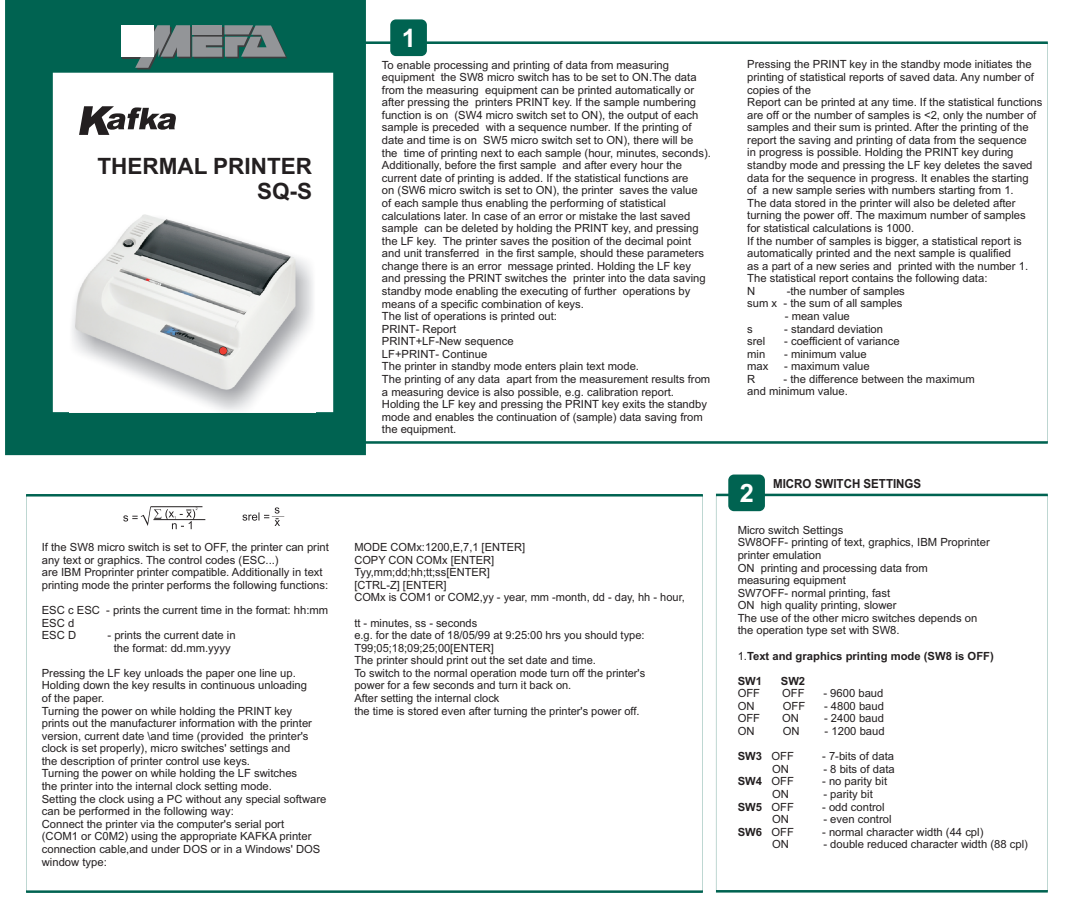
<style>
.page{position:relative;width:1073px;height:917px;background:#fff}
.page>*{position:absolute;margin:0;border:0;box-sizing:border-box;transform-origin:0 0}
.t1{font:700 25.38px "Arial";color:#fff}
.t2{font:700 22.5px/25.1px "Arial";color:#231f20;text-align:right}
.t3{font:700 12.5px "Arial";color:#231f20;scale:.92 1}
.t4{font:11.25px/12.6px "Arial";color:#231f20}
.t5{font:700 11.25px "Arial";color:#231f20}
.s1{font-weight:400}
</style>
<div class="page">
<hr style="left:26px;top:494px;width:676px;height:2px;background:#006351">
<hr style="left:702px;top:495px;width:1px;height:396px;background:#006351">
<hr style="left:26px;top:890px;width:676px;height:2px;background:#006351">
<hr style="left:26px;top:495px;width:1px;height:396px;background:#006351">
<hr style="left:716px;top:493px;width:331px;height:3px;background:#006351">
<hr style="left:1047px;top:495px;width:1px;height:396px;background:#006351">
<hr style="left:716px;top:889px;width:331px;height:3px;background:#006351">
<hr style="left:716px;top:495px;width:1px;height:396px;background:#006351">
<hr style="left:358px;top:41px;width:689px;height:3px;background:#006351">
<hr style="left:358px;top:441px;width:689px;height:2px;background:#006351">
<hr style="left:1047px;top:43px;width:1px;height:399px;background:#006351">
<svg style="left:5px;top:0;width:361px;height:455px;fill:#006351"></svg>
<div style="left:123px;top:27px;width:32px;height:31px;background:#fff"></div>
<svg style="left:135px;top:25px;width:152px;height:44px;background:#5a7b77"></svg>
<div style="left:121px;top:25px;width:33px;height:31px;background:#fff"></div>
<div style="left:390px;top:19px;width:37px;height:37px;background:#006351;border-radius:6px"></div>
<div style="left:728px;top:474px;width:37px;height:37px;background:#006351;border-radius:6px"></div>
<svg style="left:79px;top:106px;width:97px;height:29px"></svg>
<svg style="left:242px;top:507px;width:42px;height:19px"></svg>
<hr style="left:153px;top:519px;width:52px;height:1px;background:#231f20">
<hr style="left:150px;top:506px;width:52px;height:1px;background:#231f20">
<svg style="left:123px;top:507px;width:74px;height:22px"></svg>
<img style="left:70px;top:214px;width:245px;height:201px">
<div style="left:219px;top:347px;width:8px;height:7px;background:#ee3f34;border-radius:50%"></div>
<h2 class="t2" style="left:97px;top:155px;width:216px">THERMAL PRINTER<br>SQ-S</h2>
<p class="t4" style="left:42px;top:541px;width:288px">If the SW8 micro switch is set to OFF, the printer can print any text or graphics. The control codes (ESC...)<br>are IBM Proprinter printer compatible. Additionally in text printing mode the printer performs the following functions:</p>
<p class="t4" style="left:42px;top:604px;width:288px">ESC c ESC - prints the current time in the format: hh:mm<br>ESC d<br>ESC D</p>
<p class="t4" style="left:107px;top:629px;width:130px;text-align:center">- prints the current date in the format: dd.mm.yyyy</p>
<p class="t4" style="left:42px;top:667px;width:286px">Pressing the LF key unloads the paper one line up.<br>Holding down the key results in continuous unloading<br>of the paper.<br>Turning the power on while holding the PRINT key<br>prints out the manufacturer information with the printer version, current date \and time (provided the printer's clock is set properly), micro switches' settings and<br>the description of printer control use keys.<br>Turning the power on while holding the LF switches<br>the printer into the internal clock setting mode.<br>Setting the clock using a PC without any special software can be performed in the following way:<br>Connect the printer via the computer's serial port<br>(COM1 or C0M2) using the appropriate KAFKA printer connection cable,and under DOS or in a Windows' DOS window type:</p>
<h1 class="t1" style="left:402px;top:28px;width:16px">1</h1>
<p class="t4" style="left:382px;top:59px;width:330px">To enable processing and printing of data from measuring equipment the SW8 micro switch has to be set to ON.The data from the measuring equipment can be printed automatically or after pressing the printers PRINT key. If the sample numbering function is on (SW4 micro switch set to ON), the output of each sample is preceded with a sequence number. If the printing of date and time is on SW5 micro switch set to ON), there will be the time of printing next to each sample (hour, minutes, seconds).<br>Additionally, before the first sample and after every hour the current date of printing is added. If the statistical functions are<br>on (SW6 micro switch is set to ON), the printer saves the value<br>of each sample thus enabling the performing of statistical calculations later. In case of an error or mistake the last saved sample can be deleted by holding the PRINT key, and pressing the LF key. The printer saves the position of the decimal point and unit transferred in the first sample, should these parameters change there is an error message printed. Holding the LF key and pressing the PRINT switches the printer into the data saving standby mode enabling the executing of further operations by means of a specific combination of keys.<br>The list of operations is printed out:<br>PRINT- Report<br>PRINT+LF-New sequence<br>LF+PRINT- Continue<br>The printer in standby mode enters plain text mode.<br>The printing of any data apart from the measurement results from a measuring device is also possible, e.g. calibration report.<br>Holding the LF key and pressing the PRINT key exits the standby mode and enables the continuation of (sample) data saving from the equipment.</p>
<p class="t4" style="left:747px;top:59px;width:297px">Pressing the PRINT key in the standby mode initiates the printing of statistical reports of saved data. Any number of copies of the<br>Report can be printed at any time. If the statistical functions are off or the number of samples is &lt;2, only the number of samples and their sum is printed. After the printing of the report the saving and printing of data from the sequence<br>in progress is possible. Holding the PRINT key during standby mode and pressing the LF key deletes the saved data for the sequence in progress. It enables the starting<br>of a new sample series with numbers starting from 1.<br>The data stored in the printer will also be deleted after turning the power off. The maximum number of samples<br>for statistical calculations is 1000.<br>If the number of samples is bigger, a statistical report is automatically printed and the next sample is qualified<br>as a part of a new series and printed with the number 1.<br>The statistical report contains the following data:<br>N</p>
<p class="t4" style="left:747px;top:285px;width:159px;text-align:right">-the number of samples<br>sum x - the sum of all samples</p>
<p class="t4" style="left:784px;top:311px;width:67px">- mean value</p>
<p class="t4" style="left:747px;top:323px;width:7px">s</p>
<p class="t4" style="left:784px;top:323px;width:100px">- standard deviation</p>
<p class="t4" style="left:747px;top:336px;width:20px">srel</p>
<p class="t4" style="left:784px;top:336px;width:117px">- coefficient of variance</p>
<p class="t4" style="left:747px;top:348px;width:20px">min</p>
<p class="t4" style="left:784px;top:348px;width:84px">- minimum value</p>
<p class="t4" style="left:747px;top:361px;width:23px">max</p>
<p class="t4" style="left:784px;top:361px;width:87px">- maximum value</p>
<p class="t4" style="left:747px;top:373px;width:10px">R</p>
<p class="t4" style="left:747px;top:373px;width:229px;text-indent:36px">- the difference between the maximum and minimum value.</p>
<p class="t4" style="left:354px;top:541px;width:332px">MODE COMx:1200,E,7,1 [ENTER]<br>COPY CON COMx [ENTER]<br>Tyy,mm;dd;hh;tt;ss[ENTER]<br>[CTRL-Z] [ENTER]<br>COMx is COM1 or COM2,yy - year, mm -month, dd - day, hh - hour,</p>
<p class="t4" style="left:354px;top:617px;width:292px">tt - minutes, ss - seconds<br>e.g. for the date of 18/05/99 at 9:25:00 hrs you should type:<br>T99;05;18;09;25;00[ENTER]<br>The printer should print out the set date and time.<br>To switch to the normal operation mode turn off the printer's power for a few seconds and turn it back on.<br>After setting the internal clock<br>the time is stored even after turning the printer's power off.</p>
<h1 class="t1" style="left:740px;top:483px;width:16px">2</h1>
<p class="t3" style="left:773px;top:479px;width:162px">MICRO SWITCH SETTINGS</p>
<p class="t4" style="left:737px;top:524px;width:253px">Micro switch Settings<br>SW8OFF- printing of text, graphics, IBM Proprinter printer emulation<br>ON printing and processing data from<br>measuring equipment<br>SW7OFF- normal printing, fast<br>ON high quality printing, slower<br>The use of the other micro switches depends on the operation type set with SW8.</p>
<p class="t5" style="left:737px;top:651px;width:258px"><span class="s1">1.</span>Text and graphics printing mode (SW8 is OFF)</p>
<p class="t5" style="left:737px;top:676px;width:26px">SW1</p>
<p class="t5" style="left:780px;top:676px;width:26px">SW2</p>
<p class="t4" style="left:737px;top:688px;width:24px">OFF</p>
<p class="t4" style="left:782px;top:688px;width:24px">OFF</p>
<p class="t4" style="left:823px;top:688px;width:62px">- 9600 baud</p>
<p class="t4" style="left:737px;top:700px;width:18px">ON</p>
<p class="t4" style="left:782px;top:700px;width:24px">OFF</p>
<p class="t4" style="left:824px;top:700px;width:62px">- 4800 baud</p>
<p class="t4" style="left:737px;top:713px;width:24px">OFF</p>
<p class="t4" style="left:782px;top:713px;width:18px">ON</p>
<p class="t4" style="left:824px;top:713px;width:62px">- 2400 baud</p>
<p class="t4" style="left:737px;top:725px;width:18px">ON</p>
<p class="t4" style="left:782px;top:725px;width:18px">ON</p>
<p class="t4" style="left:824px;top:725px;width:62px">- 1200 baud</p>
<p class="t5" style="left:737px;top:751px;width:58px">SW3 <span class="s1">OFF</span></p>
<p class="t4" style="left:822px;top:750px;width:73px">- 7-bits of data</p>
<p class="t4" style="left:772px;top:763px;width:18px">ON</p>
<p class="t4" style="left:823px;top:763px;width:73px">- 8 bits of data</p>
<p class="t5" style="left:737px;top:777px;width:58px">SW4 <span class="s1">OFF</span></p>
<p class="t4" style="left:822px;top:776px;width:67px">- no parity bit</p>
<p class="t4" style="left:772px;top:788px;width:18px">ON</p>
<p class="t4" style="left:823px;top:788px;width:51px">- parity bit</p>
<p class="t5" style="left:737px;top:802px;width:58px">SW5 <span class="s1">OFF</span></p>
<p class="t4" style="left:822px;top:801px;width:64px">- odd control</p>
<p class="t4" style="left:772px;top:813px;width:18px">ON</p>
<p class="t4" style="left:823px;top:813px;width:70px">- even control</p>
<p class="t5" style="left:737px;top:827px;width:58px">SW6 <span class="s1">OFF</span></p>
<p class="t4" style="left:822px;top:826px;width:163px">- normal character width (44 cpl)</p>
<p class="t4" style="left:772px;top:838px;width:18px">ON</p>
<p class="t4" style="left:823px;top:838px;width:206px">- double reduced character width (88 cpl)</p>
</div>
